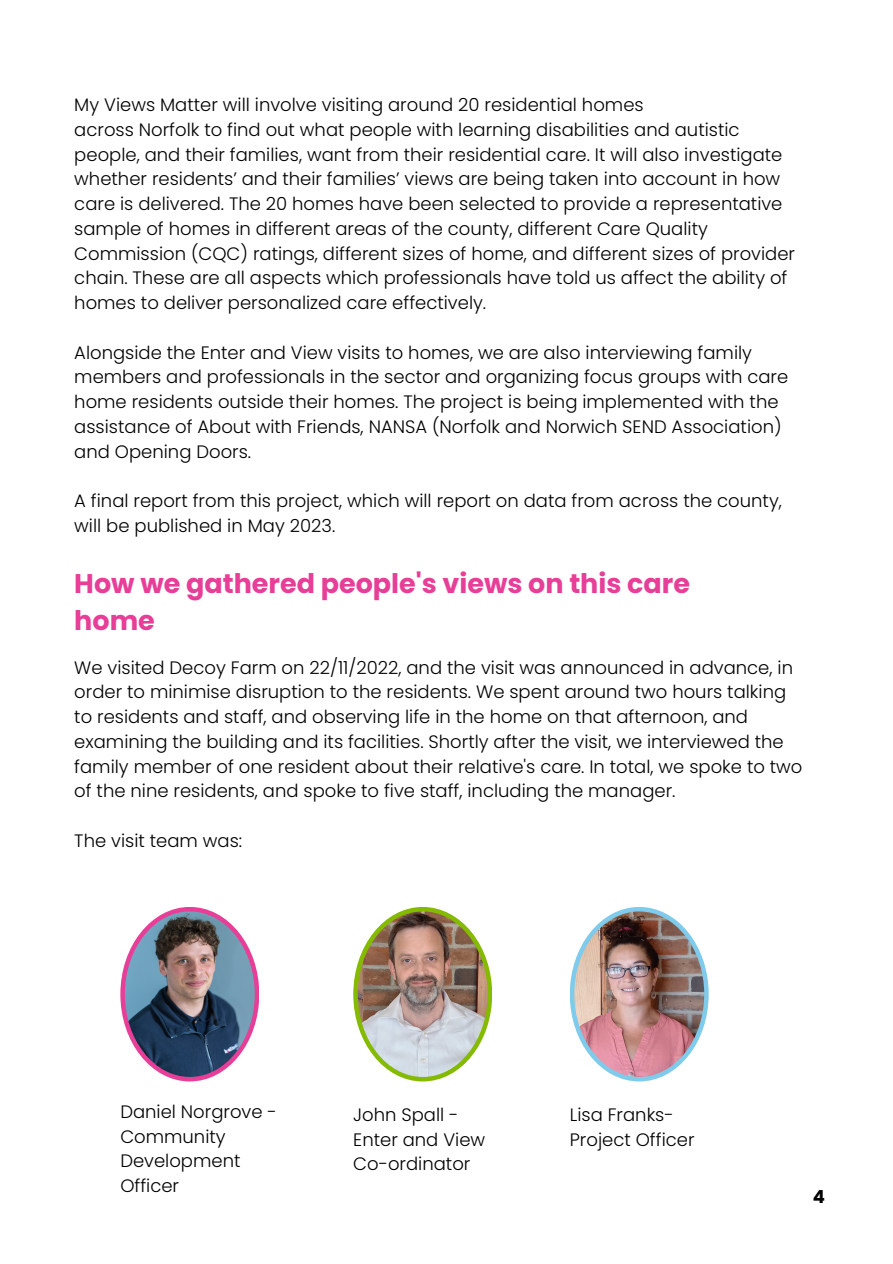
<style>
.page{position:relative;width:893px;height:1264px;background:#fff}
.page>*{position:absolute;margin:0;border:0;box-sizing:border-box;transform-origin:0 0}
.t1{font:700 27px/37px "Poppins";color:#e73e97}
.t2{font:300 18px/24.8px "Poppins";color:#000}
.t3{font:700 18px "Poppins";color:#000}
</style>
<div class="page">
<svg style="left:120px;top:907px;width:139px;height:174px"></svg>
<img style="left:353px;top:907px;width:139px;height:174px">
<img style="left:570px;top:907px;width:138px;height:174px">
<p class="t2" style="left:74px;top:93px;width:722px">My Views Matter will involve visiting around 20 residential homes<br>across Norfolk to find out what people with learning disabilities and autistic people, and their families, want from their residential care. It will also investigate whether residents’ and their families’ views are being taken into account in how care is delivered. The 20 homes have been selected to provide a representative sample of homes in different areas of the county, different Care Quality Commission (CQC) ratings, different sizes of home, and different sizes of provider chain. These are all aspects which professionals have told us affect the ability of homes to deliver personalized care effectively.</p>
<p class="t2" style="left:74px;top:340px;width:715px">Alongside the Enter and View visits to homes, we are also interviewing family members and professionals in the sector and organizing focus groups with care home residents outside their homes. The project is being implemented with the assistance of About with Friends, NANSA (Norfolk and Norwich SEND Association) and Opening Doors.</p>
<p class="t2" style="left:74px;top:488px;width:709px">A final report from this project, which will report on data from across the county, will be published in May 2023.</p>
<h1 class="t1" style="left:74px;top:565px;width:617px">How we gathered people's views on this care home</h1>
<p class="t2" style="left:74px;top:655px;width:729px">We visited Decoy Farm on 22/11/2022, and the visit was announced in advance, in order to minimise disruption to the residents. We spent around two hours talking to residents and staff, and observing life in the home on that afternoon, and examining the building and its facilities. Shortly after the visit, we interviewed the family member of one resident about their relative's care. In total, we spoke to two of the nine residents, and spoke to five staff, including the manager.</p>
<p class="t2" style="left:74px;top:828px;width:169px">The visit team was:</p>
<p class="t2" style="left:120px;top:1099px;width:158px">Daniel Norgrove -<br>Community<br>Development<br>Officer</p>
<p class="t2" style="left:353px;top:1102px;width:133px">John Spall -<br>Enter and View<br>Co-ordinator</p>
<p class="t2" style="left:569px;top:1102px;width:126px">Lisa Franks-<br>Project Officer</p>
<p class="t3" style="left:812px;top:1183px;width:14px">4</p>
</div>
